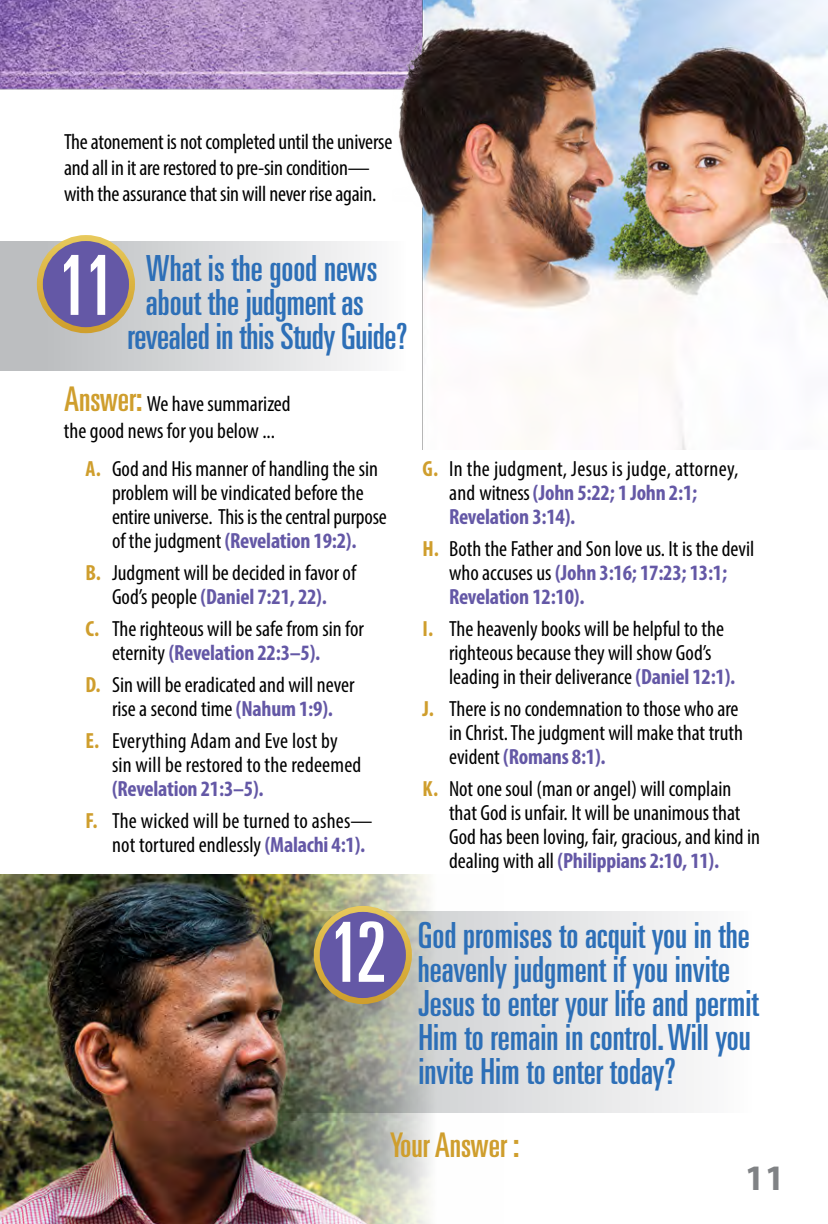
<style>
.page{position:relative;width:828px;height:1224px;background:#fff}
.page>*{position:absolute;margin:0;border:0;box-sizing:border-box;transform-origin:0 0}
.Question_Header{font:ultra-condensed 83px "Univers";color:#fff}
.Question_Header-2{font:ultra-condensed 36px/34px "Univers";color:#2d6fb7}
.t1{font:700 36px "Myriad Pro";color:#808285}
.Answer_Copy{font:ultra-condensed 34px "Univers";color:#cf9e2d}
.Answer_Copy-2{font:condensed 22px/24px "Myriad Pro";color:#000}
.s1{font-family:"Univers";font-stretch:ultra-condensed;font-size:34px;color:#cf9e2d}
.s2{font-weight:700;color:#cf9e2d}
.s3{font-weight:700;color:#6458a6}
</style>
<div class="page">
<svg style="left:504px;top:912px;width:190px;height:200px"></svg>
<img style="left:0;top:875px;width:504px;height:349px">
<img style="left:0;top:0;width:393px;height:241px">
<div style="left:317px;top:909px;width:92px;height:92px;background:#6458a6;border-radius:50%"></div>
<div style="left:314px;top:906px;width:98px;height:98px;border:6px solid #fff;border-radius:50%"></div>
<svg style="left:0;top:241px;width:365px;height:129px;background:#d7d8d8"></svg>
<div style="left:40px;top:238px;width:92px;height:92px;background:#6458a6;border-radius:50%"></div>
<div style="left:37px;top:235px;width:98px;height:98px;border:6px solid #fff;border-radius:50%"></div>
<img style="left:393px;top:0;width:435px;height:450px">
<p class="Answer_Copy-2" style="left:64px;top:128px;width:330px;line-height:26.4px">The atonement is not completed until the universe and all in it are restored to pre-sin condition— with the assurance that sin will never rise again.</p>
<p class="Question_Header" style="left:57px;top:238px;width:59px">11</p>
<p class="Question_Header-2" style="left:146px;top:251px;width:233px">What is the good news</p>
<p class="Question_Header-2" style="left:146px;top:285px;width:219px">about the judgment as</p>
<p class="Question_Header-2" style="left:127px;top:319px;width:282px">revealed in this Study Guide?</p>
<p class="Answer_Copy-2" style="left:64px;top:391px;width:228px;line-height:26.4px"><span class="s1">Answer:</span> We have summarized the good news for you below ...</p>
<p class="Answer_Copy-2" style="left:112px;top:456px;width:276px;text-indent:-26px"><span class="s2">A.</span> God and His manner of handling the sin problem will be vindicated before the entire universe. This is the central purpose of the judgment <span class="s3">(Revelation 19:2).</span></p>
<p class="Answer_Copy-2" style="left:86px;top:560px;width:272px;text-align:center"><span class="s2">B.</span> Judgment will be decided in favor of<br>God’s people <span class="s3">(Daniel 7:21, 22).</span></p>
<p class="Answer_Copy-2" style="left:112px;top:616px;width:253px;text-indent:-26px"><span class="s2">C.</span> The righteous will be safe from sin for eternity <span class="s3">(Revelation 22:3–5).</span></p>
<p class="Answer_Copy-2" style="left:86px;top:673px;width:270px;text-align:center"><span class="s2">D.</span> Sin will be eradicated and will never rise a second time <span class="s3">(Nahum 1:9).</span></p>
<p class="Answer_Copy-2" style="left:112px;top:729px;width:251px;text-indent:-26px"><span class="s2">E.</span> Everything Adam and Eve lost by sin will be restored to the redeemed <span class="s3">(Revelation 21:3–5).</span></p>
<p class="Answer_Copy-2" style="left:112px;top:809px;width:262px;text-indent:-26px"><span class="s2">F.</span> The wicked will be turned to ashes— not tortured endlessly <span class="s3">(Malachi 4:1).</span></p>
<p class="Answer_Copy-2" style="left:449px;top:456px;width:291px;text-indent:-26px"><span class="s2">G.</span> In the judgment, Jesus is judge, attorney, and witness <span class="s3">(John 5:22; 1 John 2:1;<br>Revelation 3:14).</span></p>
<p class="Answer_Copy-2" style="left:449px;top:536px;width:307px;text-indent:-26px"><span class="s2">H.</span> Both the Father and Son love us. It is the devil who accuses us <span class="s3">(John 3:16; 17:23; 13:1;<br>Revelation 12:10).</span></p>
<p class="Answer_Copy-2" style="left:449px;top:616px;width:288px;text-indent:-26px"><span class="s2">I.</span> The heavenly books will be helpful to the righteous because they will show God’s leading in their deliverance <span class="s3">(Daniel 12:1).</span></p>
<p class="Answer_Copy-2" style="left:449px;top:696px;width:295px;text-indent:-26px"><span class="s2">J.</span> There is no condemnation to those who are in Christ. The judgment will make that truth evident <span class="s3">(Romans 8:1).</span></p>
<p class="Answer_Copy-2" style="left:449px;top:777px;width:313px;text-indent:-26px"><span class="s2">K.</span> Not one soul (man or angel) will complain that God is unfair. It will be unanimous that God has been loving, fair, gracious, and kind in dealing with all <span class="s3">(Philippians 2:10, 11).</span></p>
<p class="Question_Header" style="left:329px;top:905px;width:59px">12</p>
<p class="Question_Header-2" style="left:418px;top:918px;width:343px">God promises to acquit you in the heavenly judgment if you invite<br>Jesus to enter your life and permit<br>Him to remain in control. Will you invite Him to enter today?</p>
<p class="Answer_Copy" style="left:390px;top:1125px;width:131px">Your Answer :</p>
<h2 class="t1" style="left:745px;top:1155px;width:41px">11</h2>
</div>
